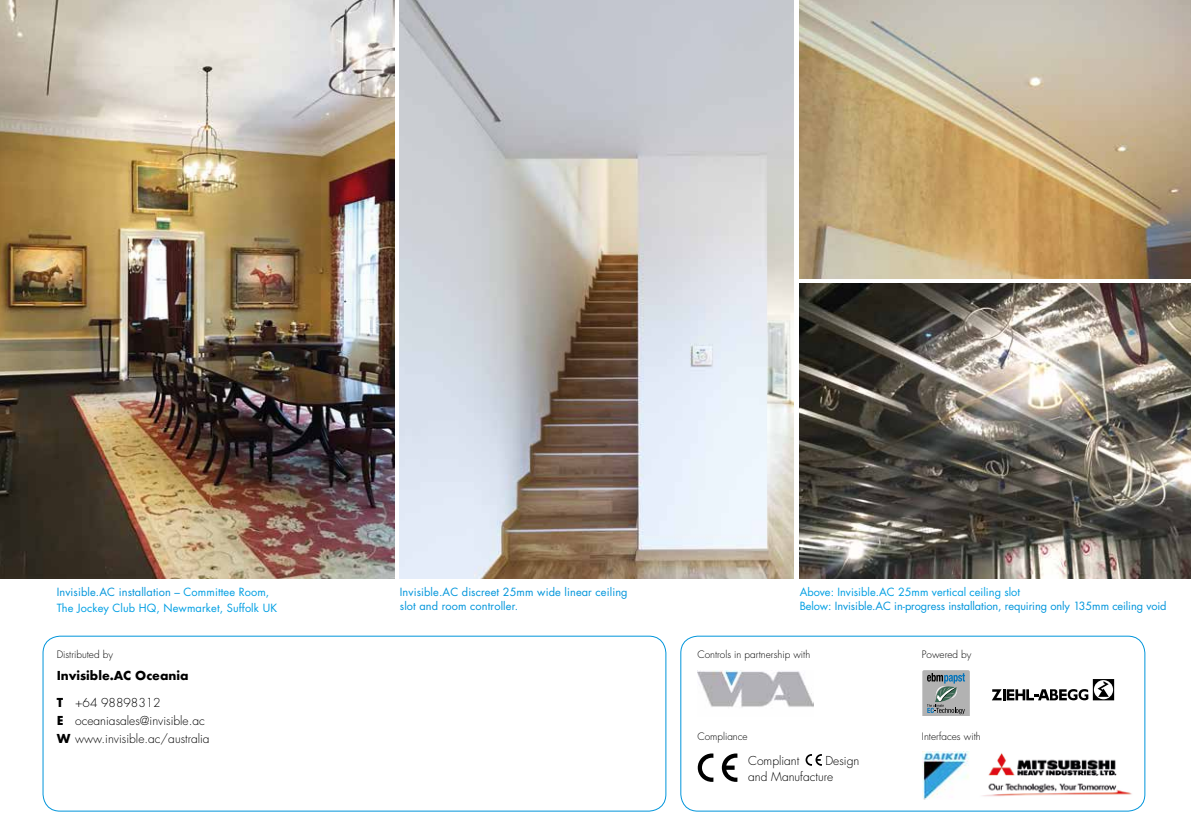
<style>
.page{position:relative;width:1191px;height:840px;background:#fff}
.page>*{position:absolute;margin:0;border:0;box-sizing:border-box;transform-origin:0 0}
.t1{font:300 12px/18px "Futura";color:#000}
.t2{font:700 12px "Futura";color:#000}
.t3{font:11px/14px "Futura";color:#0095db}
.t4{font:11px/16px "Futura";letter-spacing:.01em;color:#009fe3}
.t5{font:300 10px "Futura";color:#000}
.s1{color:#0095db}
.s2{color:#009fe3}
.s3{font-weight:700}
</style>
<div class="page">
<img style="left:0;top:0;width:394px;height:578px">
<img style="left:400px;top:0;width:394px;height:578px">
<img style="left:799px;top:0;width:392px;height:278px">
<img style="left:799px;top:283px;width:392px;height:295px">
<img style="left:922px;top:751px;width:47px;height:48px">
<svg style="left:922px;top:670px;width:47px;height:45px"></svg>
<svg style="left:992px;top:679px;width:122px;height:21px"></svg>
<img style="left:697px;top:670px;width:116px;height:38px">
<svg style="left:722px;top:753px;width:15px;height:28px"></svg>
<svg style="left:697px;top:753px;width:16px;height:28px"></svg>
<svg style="left:805px;top:754px;width:17px;height:11px"></svg>
<div style="left:43px;top:635px;width:623px;height:176px;border:1px solid #0095db;border-radius:17px"></div>
<div style="left:680px;top:635px;width:465px;height:176px;border:1px solid #0095db;border-radius:17px"></div>
<img style="left:982px;top:753px;width:150px;height:44px">
<p class="t4" style="left:57px;top:583px;width:222px"><span class="s1">Invisible.AC installation –</span> Committee Room,<br>The Jockey Club HQ, Newmarket, Suffolk UK</p>
<p class="t3" style="left:400px;top:584px;width:229px">Invisible.AC discreet 25mm wide linear ceiling slot and room controller.</p>
<p class="t3" style="left:799px;top:584px;width:368px"><span class="s2">Above: Invisible.AC 25mm vertical ceiling slot<br>Below:</span> Invisible.AC in-progress installation, requiring only 135mm ceiling void</p>
<p class="t5" style="left:57px;top:647px;width:58px">Distributed by</p>
<p class="t2" style="left:57px;top:666px;width:133px">Invisible.AC Oceania</p>
<p class="t1" style="left:57px;top:693px;width:154px"><span class="s3">T</span> +64 98898312<br><span class="s3">E</span> oceaniasales@invisible.ac<br><span class="s3">W</span> www.invisible.ac/australia</p>
<p class="t5" style="left:697px;top:647px;width:114px">Controls in partnership with</p>
<p class="t5" style="left:922px;top:647px;width:51px">Powered by</p>
<p class="t5" style="left:697px;top:729px;width:52px">Compliance</p>
<p class="t5" style="left:922px;top:729px;width:60px">Interfaces with</p>
<p class="t1" style="left:748px;top:751px;width:53px">Compliant</p>
<p class="t1" style="left:748px;top:752px;width:113px;line-height:16px;text-indent:77px">Design and Manufacture</p>
</div>
